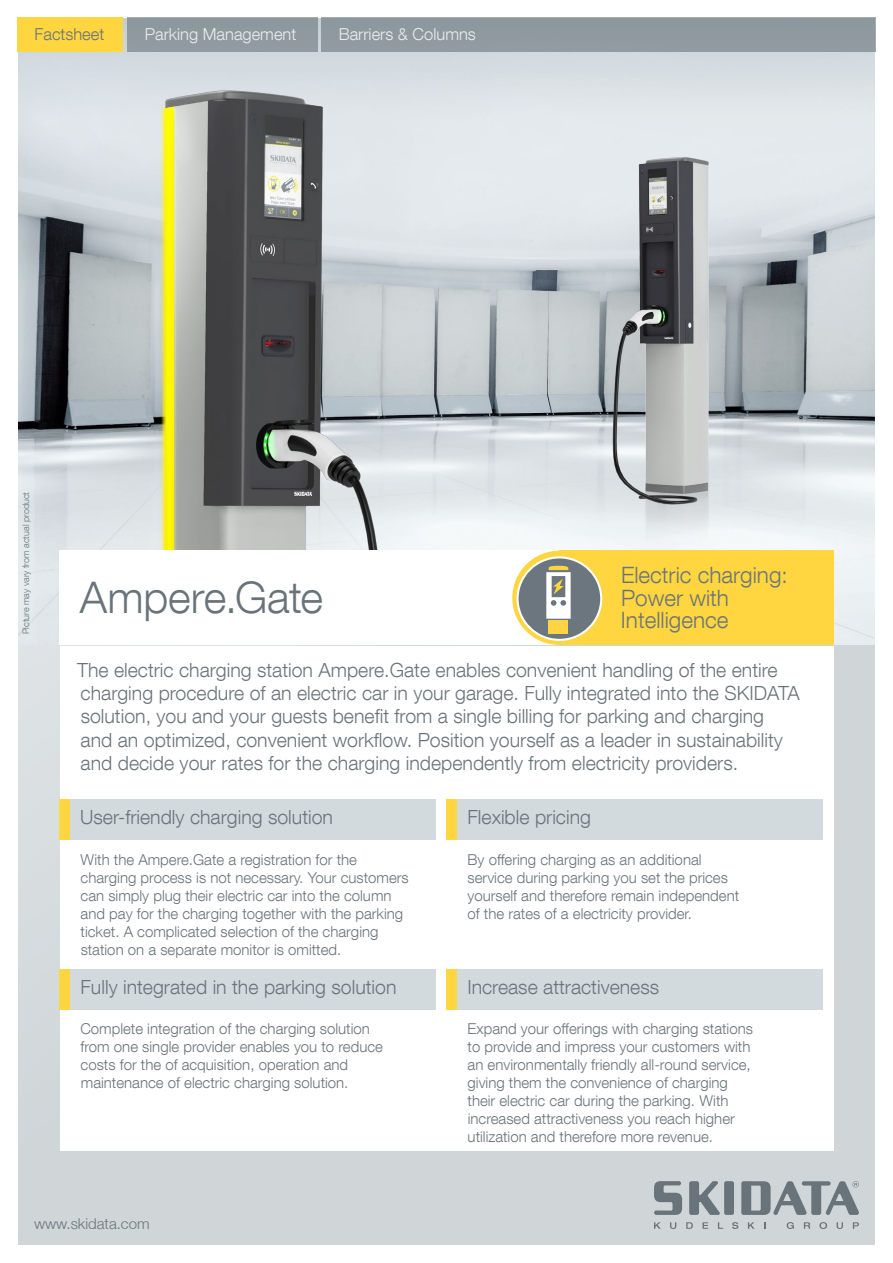
<style>
.page{position:relative;width:893px;height:1263px;background:#d0d5d8}
.page>*{position:absolute;margin:0;border:0;box-sizing:border-box;transform-origin:0 0}
.t1{font:300 43.5px "Helvetica Neue LT Com";letter-spacing:-.005em;color:#69747a}
.t2{font:300 22.5px/22.5px "Helvetica Neue LT Com";color:#69747a}
.t3{font:300 19.5px/23.4px "Helvetica Neue LT Com";color:#69747a}
.t4{font:300 16.5px "Helvetica Neue LT Com";color:#fff}
.t5{font:300 16.5px "Helvetica Neue LT Com";color:#69747a}
.t6{font:300 15px/18px "Helvetica Neue LT Com";color:#69747a}
.t7{font:300 15px "Helvetica Neue LT";color:#69747a}
.t8{font:300 9px "Helvetica Neue LT Com";color:#69747a}
</style>
<div class="page">
<img style="left:19px;top:17px;width:857px;height:628px">
<img style="left:570px;top:157px;width:140px;height:394px">
<img style="left:151px;top:91px;width:343px;height:460px">
<div style="left:0;top:0;width:19px;height:1263px;background:#fff"></div>
<div style="left:0;top:0;width:893px;height:17px;background:#fff"></div>
<div style="left:0;top:1246px;width:893px;height:17px;background:#fff"></div>
<div style="left:876px;top:0;width:17px;height:1263px;background:#fff"></div>
<svg style="left:654px;top:1222px;width:7px;height:7px"></svg>
<svg style="left:670px;top:1222px;width:6px;height:7px"></svg>
<svg style="left:686px;top:1222px;width:7px;height:7px"></svg>
<svg style="left:702px;top:1222px;width:6px;height:7px"></svg>
<svg style="left:718px;top:1222px;width:5px;height:7px"></svg>
<svg style="left:732px;top:1222px;width:6px;height:7px"></svg>
<svg style="left:748px;top:1222px;width:7px;height:7px"></svg>
<svg style="left:787px;top:1222px;width:7px;height:7px"></svg>
<svg style="left:804px;top:1222px;width:6px;height:7px"></svg>
<svg style="left:819px;top:1222px;width:8px;height:7px"></svg>
<svg style="left:837px;top:1222px;width:6px;height:7px"></svg>
<svg style="left:853px;top:1222px;width:6px;height:7px"></svg>
<svg style="left:654px;top:1181px;width:28px;height:34px"></svg>
<div style="left:724px;top:1181px;width:10px;height:34px;background:#69747a;border-radius:2px"></div>
<svg style="left:741px;top:1181px;width:118px;height:34px"></svg>
<svg style="left:689px;top:1181px;width:31px;height:34px"></svg>
<div style="left:60px;top:647px;width:773px;height:504px;background:#fff"></div>
<div style="left:60px;top:551px;width:537px;height:94px;background:#fff"></div>
<div style="left:559px;top:551px;width:274px;height:94px;background:#ffd540"></div>
<div style="left:512px;top:551px;width:94px;height:94px;background:#ffd540;border-radius:50%"></div>
<div style="left:60px;top:799px;width:376px;height:40px;background:#d3dade"></div>
<div style="left:446px;top:799px;width:377px;height:40px;background:#d3dade"></div>
<div style="left:446px;top:799px;width:11px;height:40px;background:#ffd540"></div>
<div style="left:60px;top:799px;width:10px;height:40px;background:#ffd540"></div>
<div style="left:60px;top:969px;width:376px;height:41px;background:#d3dade"></div>
<div style="left:446px;top:969px;width:377px;height:41px;background:#d3dade"></div>
<div style="left:446px;top:969px;width:11px;height:41px;background:#ffd540"></div>
<div style="left:60px;top:969px;width:10px;height:41px;background:#ffd540"></div>
<div style="left:17px;top:17px;width:106px;height:34px;background:#ffd540"></div>
<div style="left:321px;top:17px;width:555px;height:34px;background:#8f999f"></div>
<div style="left:127px;top:17px;width:190px;height:34px;background:#8f999f"></div>
<svg style="left:516px;top:556px;width:86px;height:85px"></svg>
<p class="t5" style="left:35px;top:24px;width:71px">Factsheet</p>
<p class="t4" style="left:145px;top:24px;width:153px">Parking Management</p>
<p class="t4" style="left:339px;top:24px;width:139px">Barriers &amp; Columns</p>
<p class="t8" style="left:20px;top:634px;width:144px;rotate:-90deg">Picture may vary from actual product</p>
<h1 class="t1" style="left:80px;top:571px;width:245px">Ampere.Gate</h1>
<h2 class="t2" style="left:621px;top:564px;width:168px">Electric charging:<br>Power with<br>Intelligence</h2>
<p class="t3" style="left:77px;top:658px;width:724px">The electric charging station Ampere.Gate enables convenient handling of the entire charging procedure of an electric car in your garage. Fully integrated into the SKIDATA solution, you and your guests benefit from a single billing for parking and charging<br>and an optimized, convenient workflow. Position yourself as a leader in sustainability and decide your rates for the charging independently from electricity providers.</p>
<h3 class="t3" style="left:80px;top:805px;width:254px">User-friendly charging solution</h3>
<p class="t6" style="left:80px;top:850px;width:330px">With the Ampere.Gate a registration for the charging process is not necessary. Your customers can simply plug their electric car into the column and pay for the charging together with the parking ticket. A complicated selection of the charging station on a separate monitor is omitted.</p>
<h3 class="t3" style="left:81px;top:975px;width:318px">Fully integrated in the parking solution</h3>
<p class="t6" style="left:80px;top:1020px;width:304px">Complete integration of the charging solution from one single provider enables you to reduce costs for the of acquisition, operation and maintenance of electric charging solution.</p>
<p class="t7" style="left:34px;top:1214px;width:117px">www.skidata.com</p>
<h3 class="t3" style="left:467px;top:805px;width:125px">Flexible pricing</h3>
<p class="t6" style="left:467px;top:850px;width:273px">By offering charging as an additional service during parking you set the prices yourself and therefore remain independent of the rates of a electricity provider.</p>
<h3 class="t3" style="left:467px;top:975px;width:193px">Increase attractiveness</h3>
<p class="t6" style="left:468px;top:1020px;width:287px">Expand your offerings with charging stations to provide and impress your customers with an environmentally friendly all-round service, giving them the convenience of charging their electric car during the parking. With increased attractiveness you reach higher utilization and therefore more revenue.</p>
</div>
